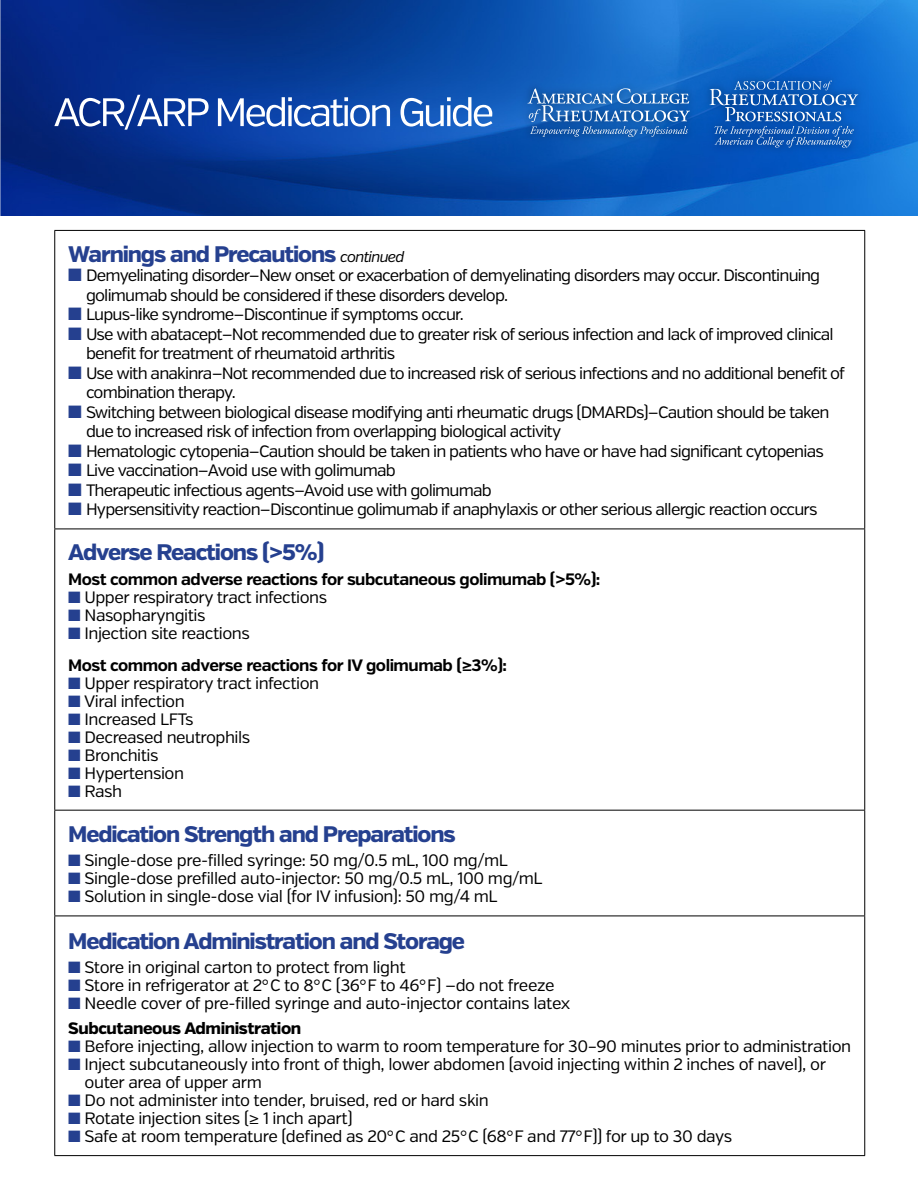
<style>
.page{position:relative;width:918px;height:1188px;background:#fff}
.page>*{position:absolute;margin:0;border:0;box-sizing:border-box;transform-origin:0 0}
.t1{font:800 22.5px "Verb";letter-spacing:-.05em;color:#25408f}
.t2{font:16.5px/19.5px "Verb";letter-spacing:-.05em;color:#000}
.t3{font:16.5px/24.8px "Verb";letter-spacing:-.025em;color:#000}
.t4{font:16.5px "Verb";letter-spacing:-.03em;color:#000}
.t5{font:700 16.5px/31.5px "Verb";letter-spacing:-.03em;color:#000}
.s1{font-weight:400;font-style:italic;font-size:15px;color:#000}
.s2{color:#25408f}
.s3{font-weight:400}
.s4{font-weight:800}
</style>
<div class="page">
<img style="left:0;top:0;width:918px;height:216px">
<img style="left:516px;top:69px;width:353px;height:90px">
<svg style="left:528px;top:88px;width:162px;height:49px"></svg>
<svg style="left:710px;top:81px;width:148px;height:67px"></svg>
<svg style="left:54px;top:95px;width:155px;height:35px"></svg>
<svg style="left:218px;top:97px;width:172px;height:30px"></svg>
<svg style="left:401px;top:97px;width:91px;height:30px"></svg>
<hr style="left:54px;top:230px;width:811px;height:1px;background:#000">
<hr style="left:54px;top:231px;width:1px;height:298px;background:#000">
<hr style="left:864px;top:231px;width:1px;height:298px;background:#000">
<hr style="left:54px;top:529px;width:811px;height:1px;background:#000">
<hr style="left:54px;top:529px;width:1px;height:281px;background:#000">
<hr style="left:864px;top:529px;width:1px;height:281px;background:#000">
<hr style="left:54px;top:810px;width:811px;height:1px;background:#000">
<hr style="left:54px;top:811px;width:1px;height:105px;background:#000">
<hr style="left:864px;top:811px;width:1px;height:105px;background:#000">
<hr style="left:54px;top:916px;width:811px;height:1px;background:#000">
<hr style="left:54px;top:916px;width:1px;height:239px;background:#000">
<hr style="left:864px;top:916px;width:1px;height:239px;background:#000">
<hr style="left:54px;top:1155px;width:811px;height:1px;background:#000">
<h1 class="t1" style="left:68px;top:240px;width:338px">Warnings and Precautions <span class="s1">continued</span></h1>
<p class="t2" style="left:86px;top:266px;width:736px;text-indent:-18px"><span class="s2">■</span> Demyelinating disorder—New onset or exacerbation of demyelinating disorders may occur. Discontinuing golimumab should be considered if these disorders develop.</p>
<p class="t2" style="left:68px;top:305px;width:397px"><span class="s2">■</span> Lupus-like syndrome—Discontinue if symptoms occur.</p>
<p class="t2" style="left:86px;top:325px;width:749px;text-indent:-18px"><span class="s2">■</span> Use with abatacept—Not recommended due to greater risk of serious infection and lack of improved clinical benefit for treatment of rheumatoid arthritis</p>
<p class="t2" style="left:86px;top:364px;width:761px;text-indent:-18px"><span class="s2">■</span> Use with anakinra—Not recommended due to increased risk of serious infections and no additional benefit of combination therapy.</p>
<p class="t2" style="left:86px;top:403px;width:745px;text-indent:-18px"><span class="s2">■</span> Switching between biological disease modifying anti rheumatic drugs (DMARDs)—Caution should be taken due to increased risk of infection from overlapping biological activity</p>
<p class="t2" style="left:68px;top:442px;width:757px"><span class="s2">■</span> Hematologic cytopenia—Caution should be taken in patients who have or have had significant cytopenias</p>
<p class="t2" style="left:68px;top:461px;width:329px"><span class="s2">■</span> Live vaccination—Avoid use with golimumab</p>
<p class="t2" style="left:68px;top:481px;width:425px"><span class="s2">■</span> Therapeutic infectious agents—Avoid use with golimumab</p>
<p class="t2" style="left:68px;top:500px;width:751px"><span class="s2">■</span> Hypersensitivity reaction—Discontinue golimumab if anaphylaxis or other serious allergic reaction occurs</p>
<h1 class="t1" style="left:68px;top:539px;width:258px">Adverse Reactions (&gt;5%)</h1>
<p class="t5" style="left:68px;top:564px;width:534px">Most common adverse reactions for subcutaneous golimumab (&gt;5%):</p>
<p class="t4" style="left:68px;top:588px;width:260px"><span class="s2">■</span> Upper respiratory tract infections</p>
<p class="t4" style="left:68px;top:606px;width:139px"><span class="s2">■</span> Nasopharyngitis</p>
<p class="t5" style="left:68px;top:618px;width:440px"><span class="s2">■</span> <span class="s3">Injection site reactions<br></span>Most common adverse reactions for IV golimumab (≥3%):</p>
<p class="t4" style="left:68px;top:673px;width:252px"><span class="s2">■</span> Upper respiratory tract infection</p>
<p class="t4" style="left:68px;top:691px;width:118px"><span class="s2">■</span> Viral infection</p>
<p class="t4" style="left:68px;top:709px;width:127px"><span class="s2">■</span> Increased LFTs</p>
<p class="t4" style="left:68px;top:727px;width:184px"><span class="s2">■</span> Decreased neutrophils</p>
<p class="t4" style="left:68px;top:745px;width:92px"><span class="s2">■</span> Bronchitis</p>
<p class="t4" style="left:68px;top:763px;width:117px"><span class="s2">■</span> Hypertension</p>
<p class="t2" style="left:68px;top:781px;width:55px"><span class="s2">■</span> Rash</p>
<h1 class="t1" style="left:68px;top:820px;width:389px">Medication Strength and Preparations</h1>
<p class="t3" style="left:68px;top:849px;width:441px"><span class="s2">■</span> Single-dose pre-filled syringe: 50 mg/0.5 mL, 100 mg/mL</p>
<p class="t3" style="left:68px;top:867px;width:476px"><span class="s2">■</span> Single-dose prefilled auto-injector: 50 mg/0.5 mL, 100 mg/mL</p>
<p class="t3" style="left:68px;top:885px;width:431px"><span class="s2">■</span> Solution in single-dose vial (for IV infusion): 50 mg/4 mL</p>
<h1 class="t1" style="left:68px;top:927px;width:398px">Medication Administration and Storage</h1>
<p class="t3" style="left:68px;top:955px;width:339px"><span class="s2">■</span> Store in original carton to protect from light</p>
<p class="t3" style="left:68px;top:973px;width:488px"><span class="s2">■</span> Store in refrigerator at 2°C to 8°C (36°F to 46°F) —do not freeze</p>
<p class="t3" style="left:68px;top:991px;width:504px"><span class="s2">■</span> Needle cover of pre-filled syringe and auto-injector contains latex<br><span class="s4">Subcutaneous Administration</span></p>
<p class="t3" style="left:68px;top:1034px;width:784px"><span class="s2">■</span> Before injecting, allow injection to warm to room temperature for 30–90 minutes prior to administration</p>
<p class="t3" style="left:85px;top:1056px;width:743px;line-height:18px;text-indent:-16px"><span class="s2">■</span> Inject subcutaneously into front of thigh, lower abdomen (avoid injecting within 2 inches of navel), or outer area of upper arm</p>
<p class="t3" style="left:68px;top:1088px;width:422px"><span class="s2">■</span> Do not administer into tender, bruised, red or hard skin</p>
<p class="t3" style="left:68px;top:1106px;width:286px"><span class="s2">■</span> Rotate injection sites (≥ 1 inch apart)</p>
<p class="t3" style="left:68px;top:1124px;width:666px"><span class="s2">■</span> Safe at room temperature (defined as 20°C and 25°C (68°F and 77°F)) for up to 30 days</p>
</div>
